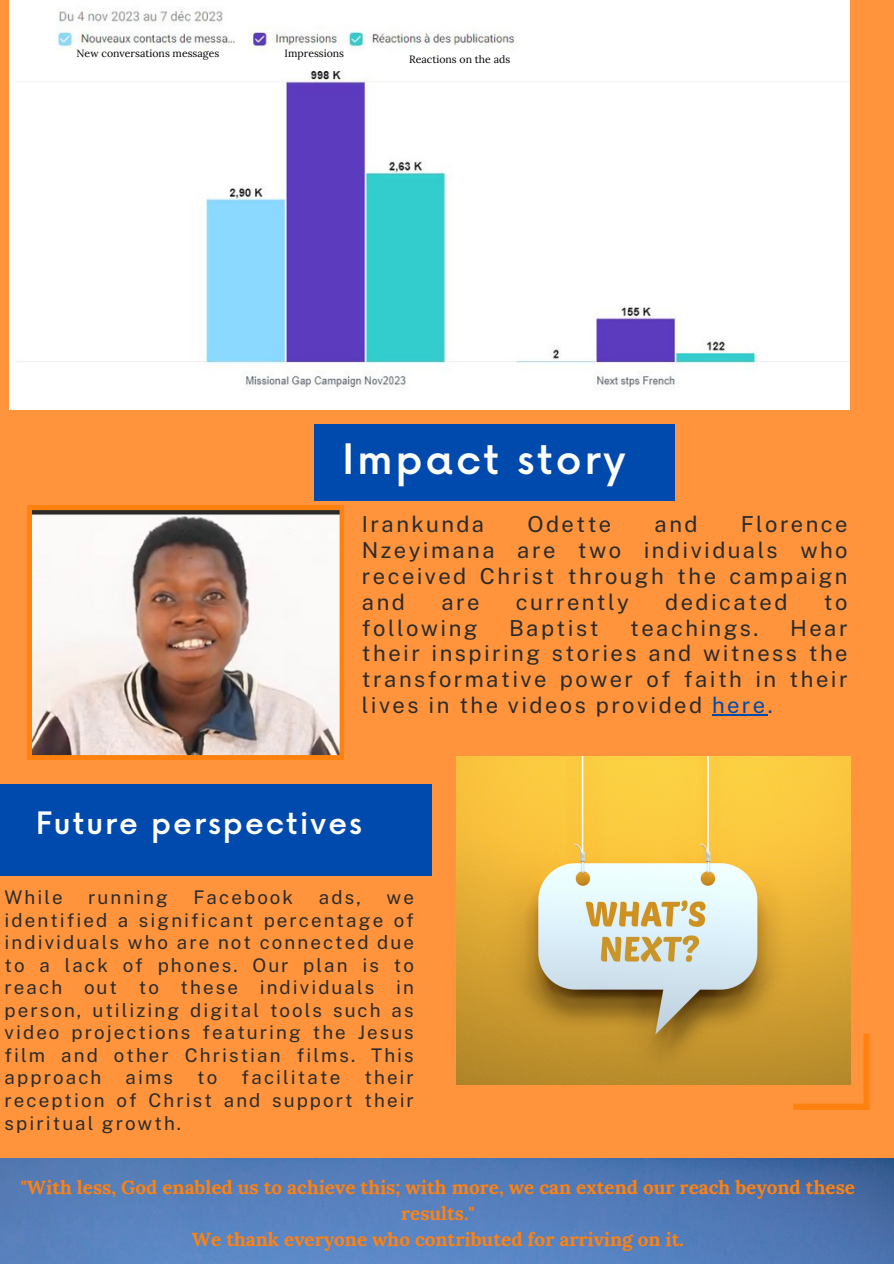
<style>
.page{position:relative;width:894px;height:1264px;background:#fff}
.page>*{position:absolute;margin:0;border:0;box-sizing:border-box;transform-origin:0 0}
.t1{font:500 40.95px "Now";letter-spacing:.07em;color:#fff}
.t2{font:500 30.15px "Now";letter-spacing:.07em;color:#fff}
.t3{font:22.05px/25.8px "Public Sans";letter-spacing:.11em;color:#2b2b2b;text-align:justify}
.t4{font:700 18.9px/25.8px "Lora";color:#ff8210;text-align:center}
.t5{font:18.75px/22.5px "Public Sans";letter-spacing:.11em;color:#2b2b2b;text-align:justify}
.t6{font:10.5px "Lora";color:#000}
.s1{color:#004aad}
</style>
<div class="page">
<div style="left:0;top:0;width:893px;height:1263px;background:#ff943d"></div>
<img style="left:0;top:1158px;width:893px;height:105px">
<img style="left:456px;top:757px;width:394px;height:327px">
<svg style="left:27px;top:505px;width:317px;height:254px;background:#cfb8ab"></svg>
<div style="left:314px;top:424px;width:360px;height:76px;background:#004aad"></div>
<div style="left:0;top:784px;width:431px;height:91px;background:#004aad"></div>
<svg style="left:793px;top:1033px;width:76px;height:76px"></svg>
<img style="left:10px;top:1px;width:839px;height:408px">
<hr style="left:711px;top:714px;width:56px;height:1px;background:#004aad">
<p class="t6" style="left:77px;top:47px;width:144px">New conversations messages</p>
<p class="t6" style="left:284px;top:47px;width:61px">Impressions</p>
<p class="t6" style="left:409px;top:52px;width:103px">Reactions on the ads</p>
<h1 class="t1" style="left:342px;top:437px;width:285px">Impact story</h1>
<p class="t3" style="left:362px;top:511px;width:487px;text-indent:378px">Florence Nzeyimana are two individuals who received Christ through the campaign and</p>
<p class="t3" style="left:362px;top:511px;width:124px">Irankunda</p>
<p class="t3" style="left:527px;top:511px;width:85px">Odette</p>
<p class="t3" style="left:654px;top:511px;width:45px">and</p>
<p class="t3" style="left:441px;top:588px;width:40px">are</p>
<p class="t3" style="left:515px;top:588px;width:114px">currently</p>
<p class="t3" style="left:665px;top:588px;width:124px">dedicated</p>
<p class="t3" style="left:823px;top:588px;width:25px">to</p>
<p class="t3" style="left:362px;top:614px;width:117px">following</p>
<p class="t3" style="left:509px;top:614px;width:91px">Baptist</p>
<p class="t3" style="left:630px;top:614px;width:130px">teachings.</p>
<p class="t3" style="left:362px;top:614px;width:487px;text-indent:428px">Hear their inspiring stories and witness the transformative power of faith in their lives in the videos provided <span class="s1">here.</span></p>
<h2 class="t2" style="left:36px;top:807px;width:327px">Future perspectives</h2>
<p class="t5" style="left:5px;top:886px;width:60px">While</p>
<p class="t5" style="left:88px;top:886px;width:81px">running</p>
<p class="t5" style="left:193px;top:886px;width:101px">Facebook</p>
<p class="t5" style="left:319px;top:886px;width:44px">ads,</p>
<p class="t5" style="left:5px;top:886px;width:411px;text-indent:382px">we identified a significant percentage of individuals who are not connected due to a lack of phones. Our plan is to reach out to these individuals in person, utilizing digital tools such as video projections featuring the Jesus film and other Christian films. This approach</p>
<p class="t5" style="left:5px;top:1066px;width:411px;text-indent:360px">their reception of Christ and support their spiritual growth.</p>
<p class="t5" style="left:125px;top:1066px;width:49px">aims</p>
<p class="t5" style="left:197px;top:1066px;width:22px">to</p>
<p class="t5" style="left:241px;top:1066px;width:100px">facilitate</p>
<p class="t4" style="left:21px;top:1174px;width:835px">"With less, God enabled us to achieve this; with more, we can extend our reach beyond these results."<br>We thank everyone who contributed for arriving on it.</p>
</div>
